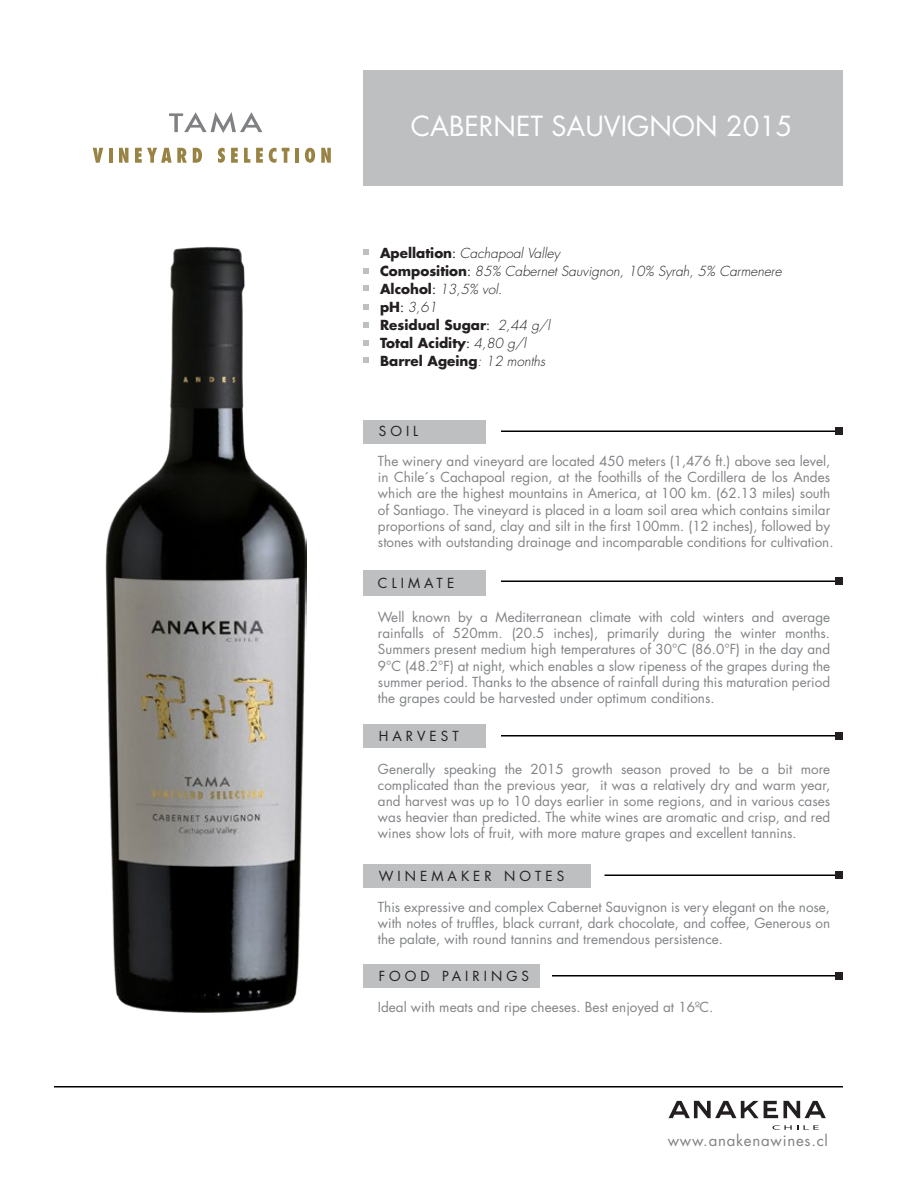
<style>
.page{position:relative;width:900px;height:1200px;background:#fff}
.page>*{position:absolute;margin:0;border:0;box-sizing:border-box;transform-origin:0 0}
.t1{font:27px "Futura";color:#fff}
.t2{font:15px "Futura";letter-spacing:.05em;color:#808285}
.t3{font:13.5px/16.2px "Futura";color:#818386;text-align:justify}
.t4{font:italic 300 13.5px/18px "Futura";color:#231f20}
.t5{font:13.5px "Futura";letter-spacing:.3em;color:#231f20}
.s1{font-weight:700;font-style:normal}
.s2{font-weight:400;font-style:normal}
</style>
<div class="page">
<div style="left:363px;top:70px;width:480px;height:116px;background:#bdbfc0"></div>
<div style="left:363px;top:724px;width:123px;height:24px;background:#bdbfc0"></div>
<div style="left:363px;top:570px;width:123px;height:26px;background:#bdbfc0"></div>
<div style="left:363px;top:420px;width:123px;height:24px;background:#bdbfc0"></div>
<svg style="left:363px;top:285px;width:6px;height:6px"></svg>
<svg style="left:363px;top:268px;width:6px;height:6px"></svg>
<svg style="left:363px;top:249px;width:6px;height:6px"></svg>
<svg style="left:363px;top:304px;width:6px;height:6px"></svg>
<svg style="left:363px;top:322px;width:6px;height:6px"></svg>
<svg style="left:363px;top:340px;width:6px;height:6px"></svg>
<svg style="left:363px;top:357px;width:6px;height:6px"></svg>
<hr style="left:501px;top:430px;width:337px;height:2px;background:#000">
<div style="left:836px;top:428px;width:7px;height:7px;background:#231f20"></div>
<hr style="left:501px;top:580px;width:337px;height:2px;background:#000">
<div style="left:836px;top:578px;width:7px;height:7px;background:#231f20"></div>
<hr style="left:501px;top:735px;width:337px;height:1px;background:#000">
<div style="left:836px;top:732px;width:7px;height:8px;background:#231f20"></div>
<div style="left:363px;top:864px;width:228px;height:24px;background:#bdbfc0"></div>
<hr style="left:604px;top:874px;width:234px;height:2px;background:#000">
<div style="left:836px;top:872px;width:7px;height:7px;background:#231f20"></div>
<div style="left:363px;top:964px;width:177px;height:24px;background:#bdbfc0"></div>
<hr style="left:552px;top:975px;width:286px;height:1px;background:#000">
<div style="left:836px;top:972px;width:7px;height:8px;background:#231f20"></div>
<hr style="left:54px;top:1086px;width:789px;height:2px;background:#000">
<svg style="left:773px;top:1125px;width:25px;height:5px"></svg>
<svg style="left:804px;top:1125px;width:15px;height:5px"></svg>
<svg style="left:669px;top:1101px;width:157px;height:17px"></svg>
<svg style="left:169px;top:112px;width:93px;height:21px"></svg>
<svg style="left:93px;top:148px;width:10px;height:15px"></svg>
<hr style="left:109px;top:148px;width:3px;height:15px;background:#988344">
<svg style="left:119px;top:148px;width:10px;height:15px"></svg>
<svg style="left:135px;top:148px;width:52px;height:15px"></svg>
<svg style="left:193px;top:148px;width:9px;height:15px"></svg>
<svg style="left:218px;top:148px;width:7px;height:15px"></svg>
<svg style="left:231px;top:148px;width:7px;height:15px"></svg>
<svg style="left:244px;top:148px;width:6px;height:15px"></svg>
<svg style="left:256px;top:148px;width:7px;height:15px"></svg>
<svg style="left:269px;top:148px;width:20px;height:15px"></svg>
<hr style="left:295px;top:148px;width:4px;height:15px;background:#988344">
<svg style="left:305px;top:148px;width:10px;height:15px"></svg>
<svg style="left:321px;top:148px;width:10px;height:15px"></svg>
<img style="left:105px;top:246px;width:201px;height:766px">
<h1 class="t1" style="left:411px;top:108px;width:383px">CABERNET SAUVIGNON 2015</h1>
<p class="t4" style="left:380px;top:244px;width:403px"><span class="s1">Apellation</span><span class="s2">:</span> Cachapoal Valley<br><span class="s1">Composition</span><span class="s2">:</span> 85% Cabernet Sauvignon, 10% Syrah, 5% Carmenere<br><span class="s1">Alcohol</span><span class="s2">:</span> 13,5% vol.<br><span class="s1">pH</span><span class="s2">:</span> 3,61<br><span class="s1">Residual Sugar</span><span class="s2">:</span> 2,44 g/l<br><span class="s1">Total Acidity</span><span class="s2">:</span> 4,80 g/l<br><span class="s1">Barrel Ageing</span>: 12 months</p>
<p class="t5" style="left:379px;top:422px;width:41px">SOIL</p>
<p class="t3" style="left:378px;top:453px;width:457px;text-align:left">The winery and vineyard are located 450 meters (1,476 ft.) above sea level, in Chile´s Cachapoal region, at the foothills of the Cordillera de los Andes which are the highest mountains in America, at 100 km. (62.13 miles) south of Santiago. The vineyard is placed in a loam soil area which contains similar proportions of sand, clay and silt in the first 100mm. (12 inches), followed by stones with outstanding drainage and incomparable conditions for cultivation.</p>
<p class="t5" style="left:378px;top:574px;width:78px">CLIMATE</p>
<p class="t3" style="left:378px;top:609px;width:454px">Well known by a Mediterranean climate with cold winters and average rainfalls of 520mm. (20.5 inches), primarily during the winter months.<br>Summers present medium high temperatures of 30°C (86.0°F) in the day and 9°C (48.2°F) at night, which enables a slow ripeness of the grapes during the summer period. Thanks to the absence of rainfall during this maturation period the grapes could be harvested under optimum conditions.</p>
<p class="t5" style="left:379px;top:727px;width:81px">HARVEST</p>
<p class="t3" style="left:378px;top:760px;width:454px">Generally speaking the 2015 growth season proved to be a bit more complicated than the previous year, it was a relatively dry and warm year, and harvest was up to 10 days earlier in some regions, and in various cases was heavier than predicted. The white wines are aromatic and crisp, and red wines show lots of fruit, with more mature grapes and excellent tannins.</p>
<p class="t5" style="left:379px;top:866px;width:187px">WINEMAKER NOTES</p>
<p class="t3" style="left:378px;top:898px;width:454px">This expressive and complex Cabernet Sauvignon is very elegant on the nose, with notes of truffles, black currant, dark chocolate, and coffee, Generous on the palate, with round tannins and tremendous persistence.</p>
<p class="t5" style="left:379px;top:967px;width:152px">FOOD PAIRINGS</p>
<p class="t3" style="left:378px;top:999px;width:337px">Ideal with meats and ripe cheeses. Best enjoyed at 16ºC.</p>
<p class="t2" style="left:668px;top:1130px;width:162px">www.anakenawines.cl</p>
</div>
